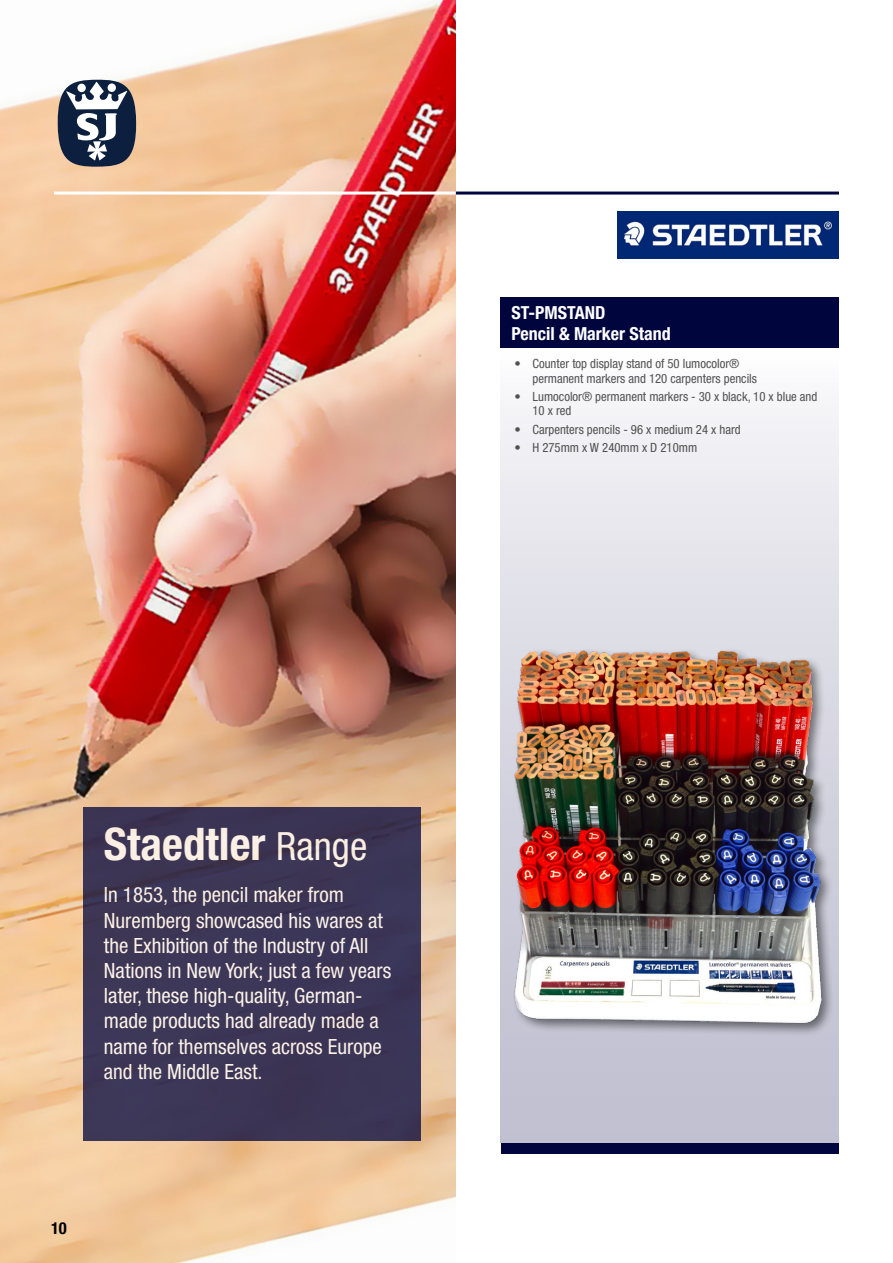
<style>
.page{position:relative;width:893px;height:1263px;background:#fff}
.page>*{position:absolute;margin:0;border:0;box-sizing:border-box;transform-origin:0 0}
.t1{font:700 condensed 45px "Helvetica Neue LT Std";color:#fff}
.t2{font:condensed 21px/25.2px "Helvetica Neue LT Std";color:#fff}
.t3{font:700 condensed 18px/21px "Helvetica Neue LT Std";color:#fff}
.t4{font:700 condensed 16.5px "Helvetica Neue LT Std";color:#000}
.t5{font:condensed 12.75px/14.2px "Helvetica Neue LT Std";color:#515151}
.s1{font-weight:400;font-size:39px}
</style>
<div class="page">
<hr style="left:54px;top:192px;width:785px;height:3px;background:#00053e">
<div style="left:501px;top:1143px;width:338px;height:10px;background:#00053e"></div>
<div style="left:501px;top:298px;width:338px;height:51px;background:#00053e"></div>
<svg style="left:501px;top:408px;width:338px;height:735px"></svg>
<img style="left:501px;top:597px;width:337px;height:459px">
<img style="left:0;top:0;width:455px;height:1263px">
<div style="left:83px;top:807px;width:338px;height:333px;background:#3c3656"></div>
<hr style="left:54px;top:192px;width:401px;height:3px;background:#fff">
<img style="left:618px;top:212px;width:221px;height:46px">
<div style="left:57px;top:80px;width:79px;height:87px;background:#0c1f3f;border-radius:50%"></div>
<svg style="left:66px;top:82px;width:61px;height:78px"></svg>
<p class="t3" style="left:511px;top:302px;width:161px">ST-PMSTAND<br>Pencil &amp; Marker Stand</p>
<p class="t5" style="left:532px;top:357px;width:226px;text-indent:-18px">• Counter top display stand of 50 lumocolor® permanent markers and 120 carpenters pencils</p>
<p class="t5" style="left:532px;top:389px;width:286px;text-indent:-18px">• Lumocolor® permanent markers - 30 x black, 10 x blue and<br>10 x red</p>
<p class="t5" style="left:514px;top:422px;width:228px">• Carpenters pencils - 96 x medium 24 x hard</p>
<p class="t5" style="left:514px;top:441px;width:184px">• H 275mm x W 240mm x D 210mm</p>
<h1 class="t1" style="left:104px;top:817px;width:265px">Staedtler <span class="s1">Range</span></h1>
<p class="t2" style="left:104px;top:882px;width:289px">In 1853, the pencil maker from<br>Nuremberg showcased his wares at the Exhibition of the Industry of All<br>Nations in New York; just a few years later, these high-quality, German&shy;made products had already made a name for themselves across Europe and the Middle East.</p>
<p class="t4" style="left:51px;top:1218px;width:17px">10</p>
</div>
